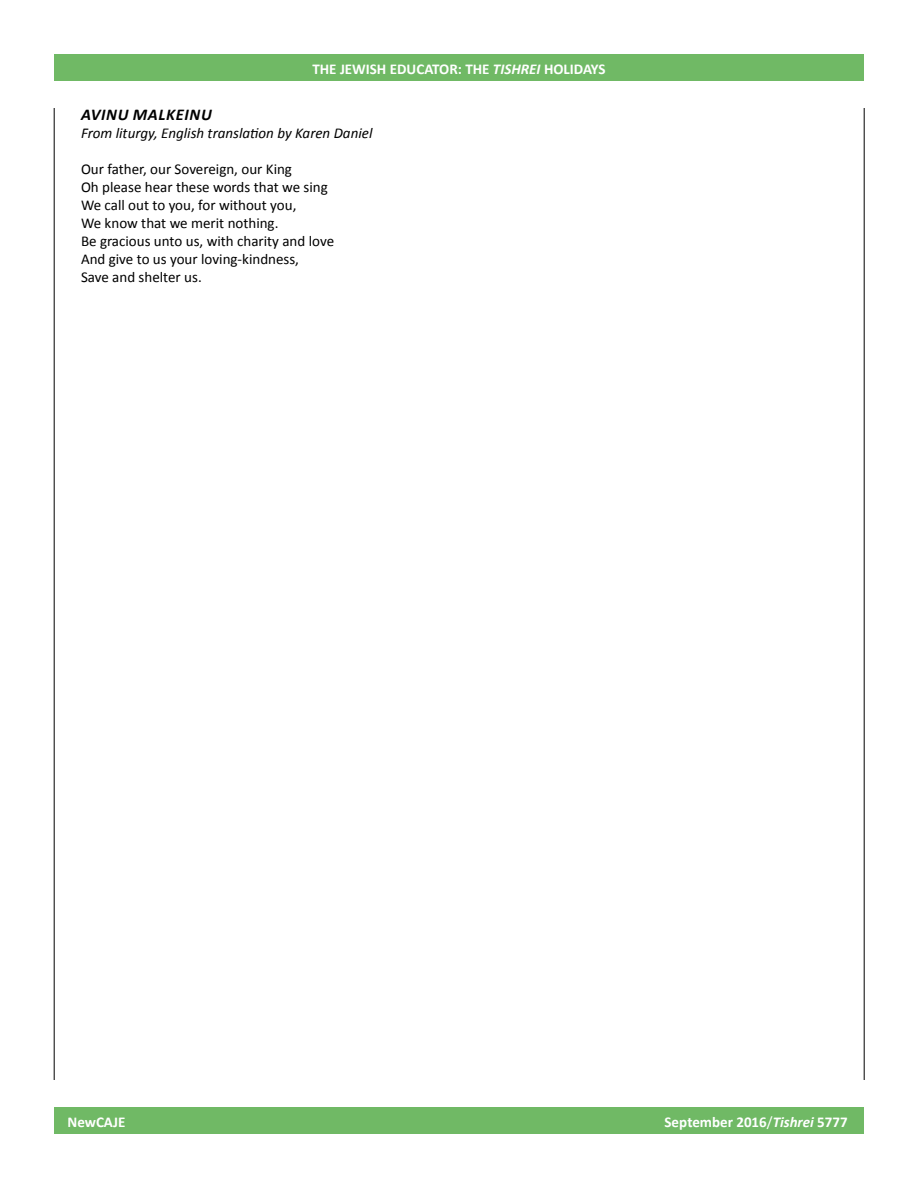
<style>
.page{position:relative;width:918px;height:1188px;background:#fff}
.page>*{position:absolute;margin:0;border:0;box-sizing:border-box;transform-origin:0 0}
.t1{font:italic 700 16.5px "Calibri";letter-spacing:.04em;color:#000}
.t2{font:15px/18px "Calibri";color:#000}
.t3{font:700 15px "Calibri";color:#fff}
.t4{font:italic 15px "Calibri";color:#000}
.s1{font-style:italic}
.s2{font-weight:400}
</style>
<div class="page">
<div style="left:54px;top:1107px;width:810px;height:27px;background:#70b965"></div>
<div style="left:54px;top:54px;width:810px;height:27px;background:#70b965"></div>
<hr style="left:864px;top:108px;width:1px;height:972px;background:#000">
<hr style="left:54px;top:108px;width:1px;height:972px;background:#000">
<p class="t3" style="left:312px;top:59px;width:295px">THE JEWISH EDUCATOR: THE <span class="s1">TISHREI</span> HOLIDAYS</p>
<p class="t1" style="left:81px;top:104px;width:132px">AVINU MALKEINU</p>
<p class="t4" style="left:81px;top:123px;width:293px">From liturgy, English translation by Karen Daniel</p>
<p class="t2" style="left:81px;top:160px;width:255px">Our father, our Sovereign, our King<br>Oh please hear these words that we sing We call out to you, for without you,<br>We know that we merit nothing.<br>Be gracious unto us, with charity and love And give to us your loving-kindness,<br>Save and shelter us.</p>
<p class="t3" style="left:68px;top:1112px;width:60px">NewCAJE</p>
<p class="t3" style="left:665px;top:1112px;width:185px">September 2016<span class="s2">/</span><span class="s1">Tishrei</span> 5777</p>
</div>
